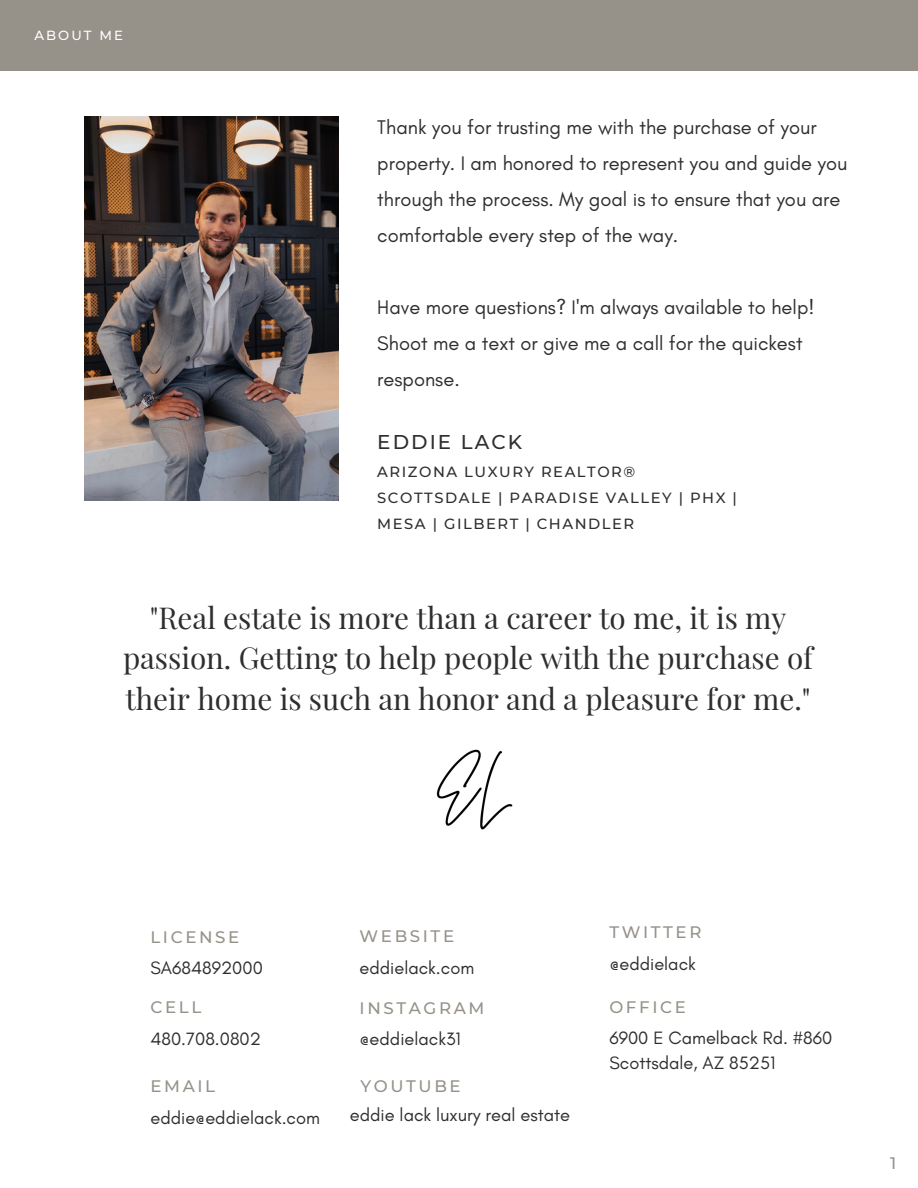
<style>
.page{position:relative;width:918px;height:1188px;background:#fff}
.page>*{position:absolute;margin:0;border:0;box-sizing:border-box;transform-origin:0 0}
.t1{font:29.55px/40.5px "Playfair Display";color:#2e2e2e;text-align:center}
.t2{font:20.1px/36px "Glacial Indifference";color:#2e2e2e}
.t3{font:500 19.95px "Montserrat";letter-spacing:.105em;color:#2e2e2e}
.t4{font:18.3px/25px "Glacial Indifference";color:#2e2e2e}
.t5{font:500 16.65px "Montserrat";letter-spacing:.155em;color:#969289}
.t6{font:500 14.7px/25.8px "Montserrat";letter-spacing:.105em;color:#2e2e2e}
.t7{font:500 13.2px "Montserrat";letter-spacing:.155em;color:#fff}
</style>
<div class="page">
<div style="left:0;top:0;width:918px;height:70px;background:#969289"></div>
<img style="left:85px;top:117px;width:254px;height:383px">
<img style="left:436px;top:749px;width:77px;height:81px">
<p class="t7" style="left:34px;top:27px;width:90px">ABOUT ME</p>
<p class="t2" style="left:377px;top:109px;width:472px">Thank you for trusting me with the purchase of your property. I am honored to represent you and guide you through the process. My goal is to ensure that you are comfortable every step of the way.</p>
<p class="t2" style="left:377px;top:289px;width:439px">Have more questions? I'm always available to help!<br>Shoot me a text or give me a call for the quickest response.</p>
<p class="t3" style="left:377px;top:430px;width:146px">EDDIE LACK</p>
<p class="t6" style="left:377px;top:459px;width:260px">ARIZONA LUXURY REALTOR®</p>
<p class="t6" style="left:377px;top:485px;width:361px">SCOTTSDALE | PARADISE VALLEY | PHX |<br>MESA | GILBERT | CHANDLER</p>
<p class="t1" style="left:123px;top:596px;width:692px">"Real estate is more than a career to me, it is my passion. Getting to help people with the purchase of their home is such an honor and a pleasure for me."</p>
<p class="t5" style="left:150px;top:927px;width:90px">LICENSE</p>
<p class="t5" style="left:360px;top:926px;width:96px">WEBSITE</p>
<p class="t5" style="left:609px;top:922px;width:94px">TWITTER</p>
<p class="t4" style="left:150px;top:955px;width:114px">SA684892000</p>
<p class="t4" style="left:360px;top:955px;width:116px">eddielack.com</p>
<p class="t4" style="left:609px;top:951px;width:88px">@eddielack</p>
<p class="t5" style="left:150px;top:997px;width:52px">CELL</p>
<p class="t5" style="left:360px;top:998px;width:126px">INSTAGRAM</p>
<p class="t5" style="left:609px;top:997px;width:78px">OFFICE</p>
<p class="t4" style="left:150px;top:1026px;width:112px">480.708.0802</p>
<p class="t4" style="left:360px;top:1026px;width:103px">@eddielack31</p>
<p class="t4" style="left:609px;top:1025px;width:225px">6900 E Camelback Rd. #860<br>Scottsdale, AZ 85251</p>
<p class="t5" style="left:150px;top:1076px;width:66px">EMAIL</p>
<p class="t4" style="left:150px;top:1105px;width:171px">eddie@eddielack.com</p>
<p class="t5" style="left:360px;top:1076px;width:102px">YOUTUBE</p>
<p class="t4" style="left:350px;top:1102px;width:222px">eddie lack luxury real estate</p>
<p class="t5" style="left:890px;top:1153px;width:8px">1</p>
</div>
